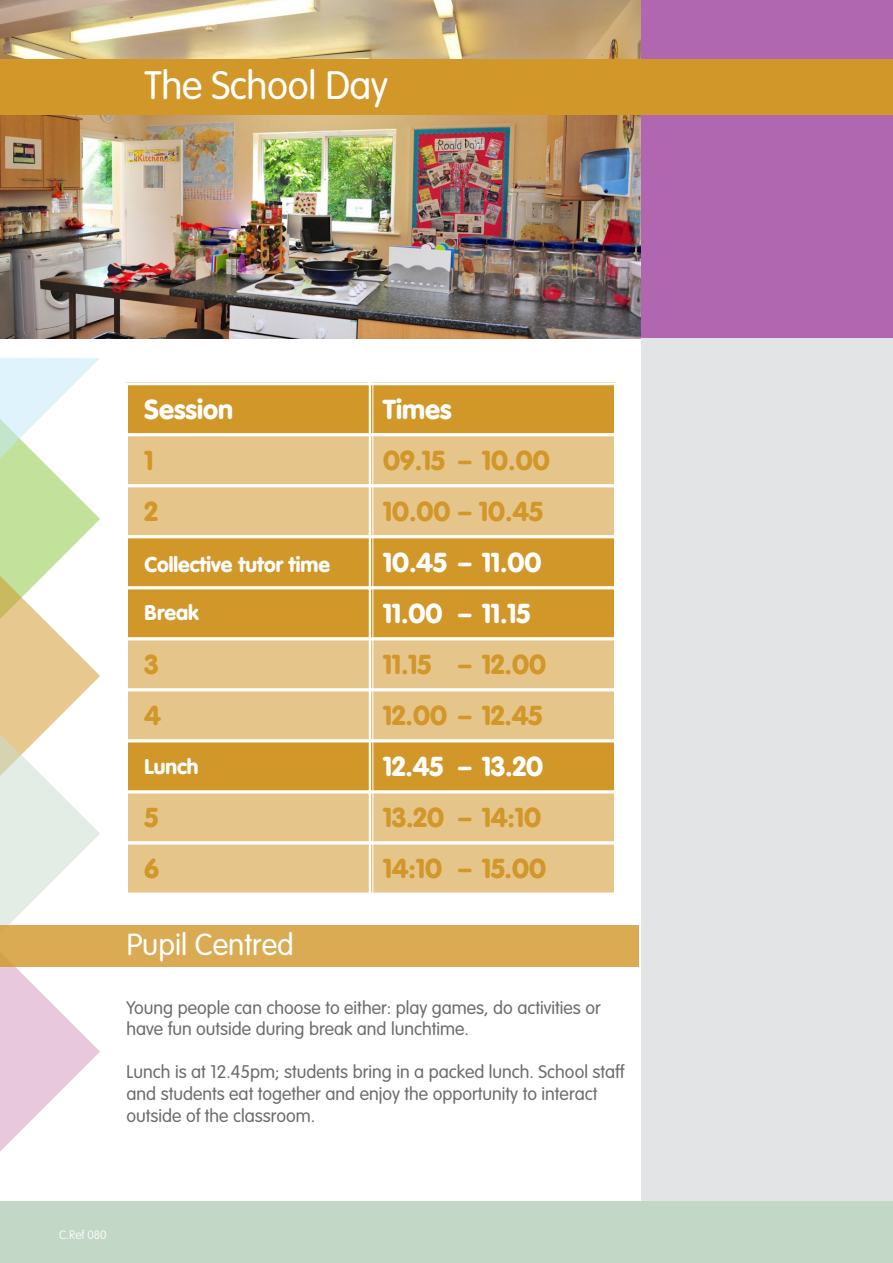
<style>
.page{position:relative;width:893px;height:1263px;background:#fff}
.page>*{position:absolute;margin:0;border:0;box-sizing:border-box;transform-origin:0 0}
.t1{font:300 39px "VAG Rounded Std";letter-spacing:-.01em;color:#fff}
._06_Spread_title{font:300 30px "VAG Rounded Std";color:#fff}
.t2{font:900 27px "VAG Rounded Std";color:#d19729}
.t3{font:900 27px "VAG Rounded Std";color:#fff}
.t4{font:900 21px "VAG Rounded Std";color:#fff}
.t5{font:300 18px/21.6px "VAG Rounded Std";color:#6c6d70}
.t6{font:100 12px "VAG Rounded Std";color:#fff}
</style>
<div class="page">
<img style="left:0;top:0;width:641px;height:338px">
<div style="left:125px;top:382px;width:492px;height:54px;background:#d19729;border:3px solid #fff"></div>
<div style="left:125px;top:433px;width:492px;height:54px;background:#e6c58b;border:3px solid #fff"></div>
<div style="left:125px;top:484px;width:492px;height:54px;background:#e6c58b;border:3px solid #fff"></div>
<div style="left:125px;top:535px;width:492px;height:54px;background:#d19729;border:3px solid #fff"></div>
<div style="left:125px;top:586px;width:492px;height:54px;background:#d19729;border:3px solid #fff"></div>
<div style="left:125px;top:637px;width:492px;height:54px;background:#e6c58b;border:3px solid #fff"></div>
<div style="left:125px;top:688px;width:492px;height:54px;background:#e6c58b;border:3px solid #fff"></div>
<div style="left:125px;top:739px;width:492px;height:54px;background:#d19729;border:3px solid #fff"></div>
<div style="left:125px;top:790px;width:492px;height:54px;background:#e6c58b;border:3px solid #fff"></div>
<div style="left:125px;top:841px;width:492px;height:54px;background:#e6c58b;border:3px solid #fff"></div>
<div style="left:641px;top:338px;width:252px;height:863px;background:#e3e4e5"></div>
<div style="left:0;top:1201px;width:893px;height:62px;background:#c3d7c6"></div>
<div style="left:641px;top:0;width:252px;height:338px;background:#b167b0"></div>
<div style="left:0;top:60px;width:893px;height:55px;background:#d19729"></div>
<hr style="left:372px;top:358px;width:1px;height:558px;background:#fff">
<hr style="left:369px;top:358px;width:2px;height:558px;background:#fff">
<svg style="left:0;top:358px;width:100px;height:794px"></svg>
<div style="left:0;top:925px;width:638px;height:41px;background:#daab53"></div>
<p class="t1" style="left:145px;top:63px;width:245px">The School Day</p>
<p class="t3" style="left:145px;top:393px;width:90px">Session</p>
<p class="t2" style="left:145px;top:444px;width:10px">1</p>
<p class="t2" style="left:145px;top:495px;width:15px">2</p>
<p class="t4" style="left:145px;top:552px;width:187px">Collective tutor time</p>
<p class="t4" style="left:145px;top:600px;width:56px">Break</p>
<p class="t2" style="left:145px;top:648px;width:16px">3</p>
<p class="t2" style="left:145px;top:699px;width:18px">4</p>
<p class="t4" style="left:145px;top:753px;width:56px">Lunch</p>
<p class="t2" style="left:145px;top:801px;width:15px">5</p>
<p class="t2" style="left:145px;top:852px;width:16px">6</p>
<p class="_06_Spread_title" style="left:127px;top:927px;width:169px">Pupil Centred</p>
<p class="t3" style="left:383px;top:393px;width:70px">Times</p>
<p class="t2" style="left:383px;top:444px;width:168px">09.15 – 10.00</p>
<p class="t2" style="left:383px;top:495px;width:161px">10.00 – 10.45</p>
<p class="t3" style="left:383px;top:546px;width:160px">10.45 – 11.00</p>
<p class="t3" style="left:383px;top:597px;width:148px">11.00 – 11.15</p>
<p class="t2" style="left:383px;top:648px;width:165px">11.15 – 12.00</p>
<p class="t2" style="left:383px;top:699px;width:161px">12.00 – 12.45</p>
<p class="t3" style="left:383px;top:750px;width:162px">12.45 – 13.20</p>
<p class="t2" style="left:383px;top:801px;width:160px">13.20 – 14:10</p>
<p class="t2" style="left:383px;top:852px;width:165px">14:10 – 15.00</p>
<p class="t5" style="left:126px;top:997px;width:476px">Young people can choose to either: play games, do activities or have fun outside during break and lunchtime.</p>
<p class="t5" style="left:126px;top:1062px;width:499px">Lunch is at 12.45pm; students bring in a packed lunch. School staff and students eat together and enjoy the opportunity to interact outside of the classroom.</p>
<p class="t6" style="left:59px;top:1227px;width:49px">C.Ref 080</p>
</div>
